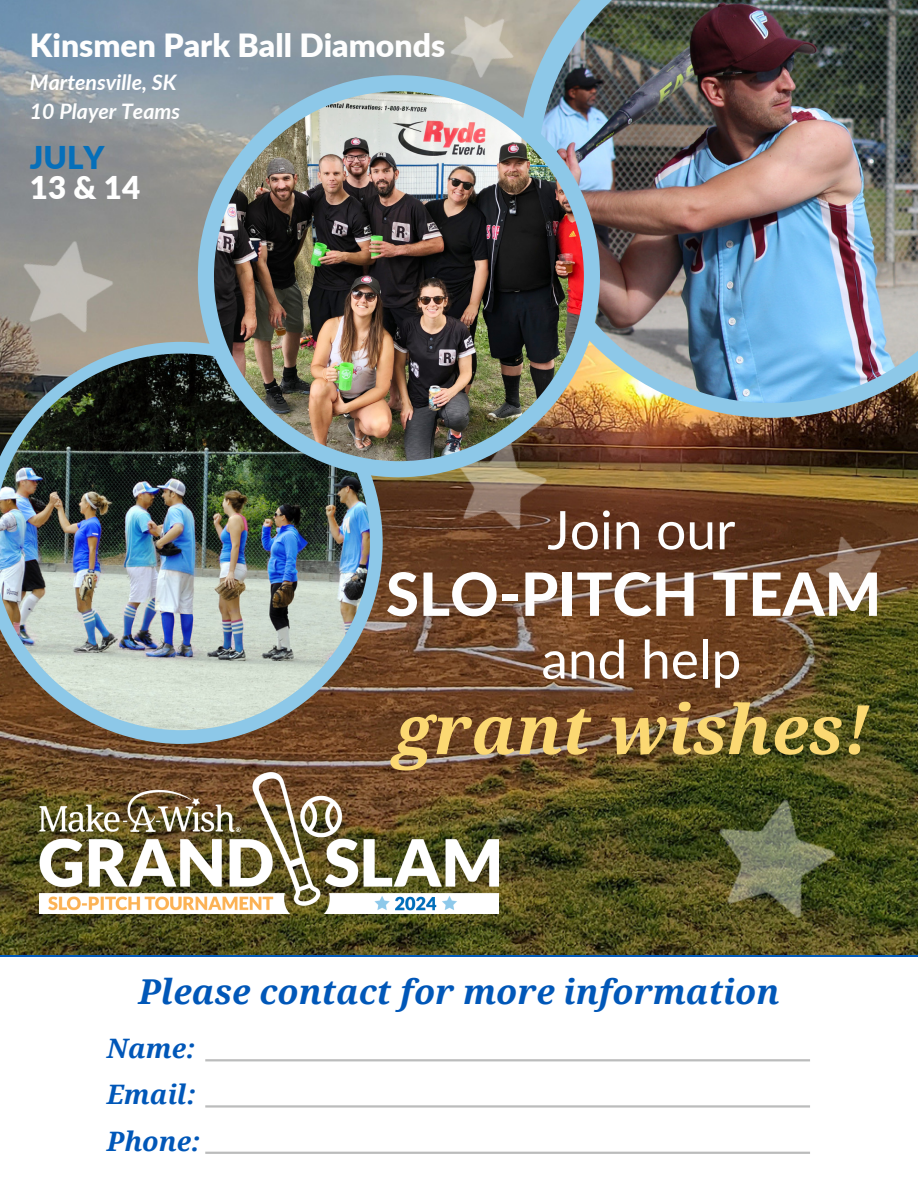
<style>
.page{position:relative;width:918px;height:1188px;background:#fff}
.page>*{position:absolute;margin:0;border:0;box-sizing:border-box;transform-origin:0 0}
.t1{font:italic 700 68.1px "Droid Serif";color:#fbd872}
.t2{font:800 59.7px "Lato";color:#fefefe}
.t3{font:53.25px "Lato";color:#fefefe}
.t4{font:53.25px "Lato";color:#fff}
.t5{font:italic 700 34.35px "Droid Serif";color:#0057b8}
.t6{font:900 31.95px "Lato";color:#fefefe}
.t7{font:900 31.35px "Lato";color:#fff}
.t8{font:900 31.35px "Lato";color:#056fba}
.t9{font:italic 700 26.85px "Droid Serif";color:#0057b8}
.t10{font:italic 700 21.3px "Lato";color:#fff}
.t11{font:italic 700 21.3px "Lato";color:#fefefe}
</style>
<div class="page">
<img style="left:0;top:0;width:918px;height:955px">
<img style="left:519px;top:0;width:399px;height:418px">
<img style="left:438px;top:0;width:87px;height:87px">
<img style="left:438px;top:423px;width:120px;height:120px">
<img style="left:695px;top:780px;width:156px;height:156px">
<img style="left:810px;top:530px;width:81px;height:80px">
<hr style="left:205px;top:1059px;width:605px;height:2px;background:#bbbcbc">
<hr style="left:205px;top:1105px;width:605px;height:3px;background:#bbbcbc">
<hr style="left:205px;top:1152px;width:605px;height:2px;background:#bbbcbc">
<svg style="left:0;top:342px;width:383px;height:402px;background:#7f7b72"></svg>
<img style="left:0;top:354px;width:370px;height:376px">
<img style="left:538px;top:0;width:380px;height:403px">
<div style="left:198px;top:75px;width:402px;height:402px;background:#8dc8e8;border-radius:50%"></div>
<img style="left:214px;top:91px;width:370px;height:370px;border-radius:50%">
<img style="left:5px;top:226px;width:120px;height:120px">
<img style="left:40px;top:772px;width:459px;height:142px">
<p class="t6" style="left:30px;top:26px;width:417px">Kinsmen Park Ball Diamonds</p>
<p class="t10" style="left:30px;top:69px;width:148px">Martensville, SK</p>
<p class="t11" style="left:30px;top:98px;width:152px">10 Player Teams</p>
<p class="t8" style="left:30px;top:138px;width:76px">JULY</p>
<p class="t7" style="left:30px;top:168px;width:112px">13 &amp; 14</p>
<p class="t3" style="left:547px;top:497px;width:190px">Join our</p>
<p class="t2" style="left:386px;top:557px;width:497px">SLO-PITCH TEAM</p>
<p class="t4" style="left:541px;top:626px;width:201px">and help</p>
<p class="t1" style="left:394px;top:691px;width:478px">grant wishes!</p>
<p class="t5" style="left:138px;top:972px;width:642px">Please contact for more information</p>
<p class="t9" style="left:107px;top:1033px;width:90px">Name:</p>
<p class="t9" style="left:107px;top:1079px;width:91px">Email:</p>
<p class="t9" style="left:107px;top:1126px;width:95px">Phone:</p>
</div>
